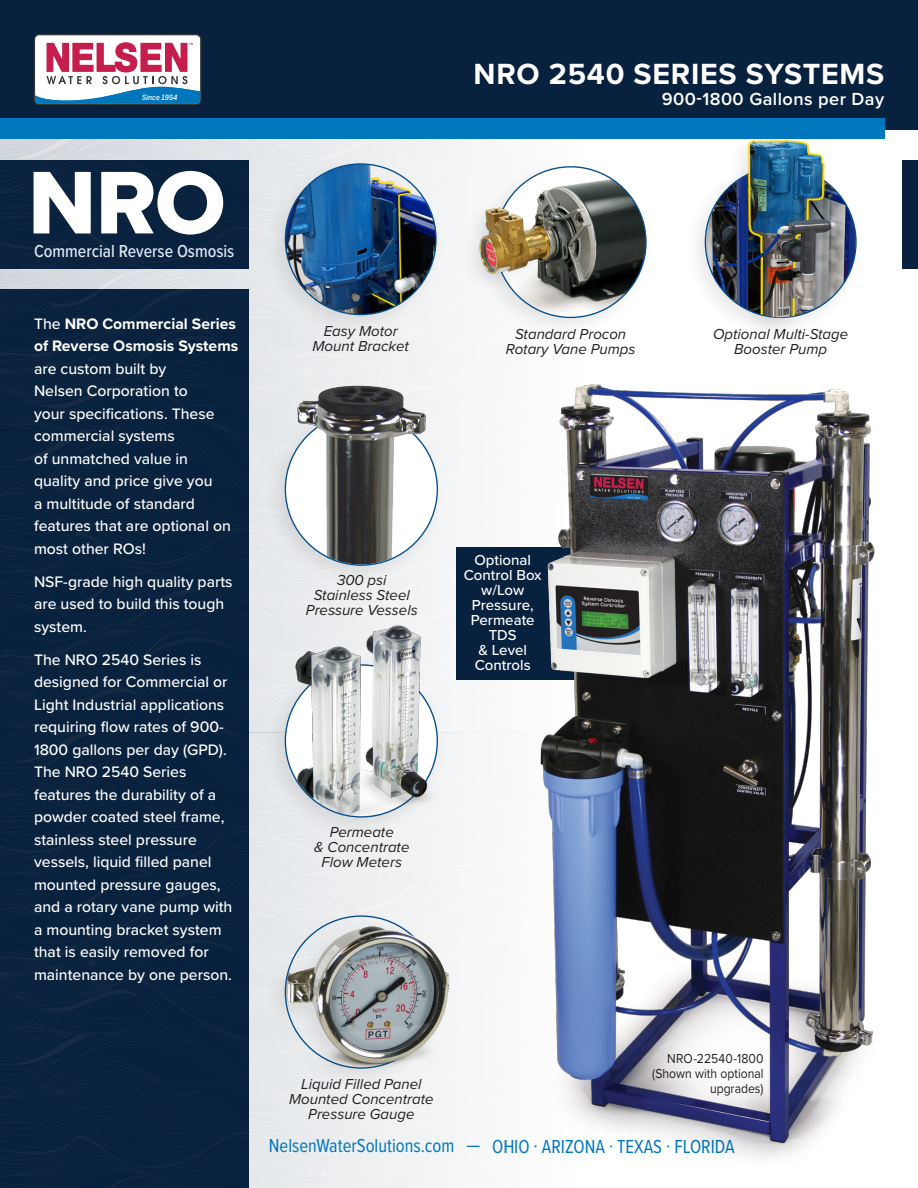
<style>
.page{position:relative;width:918px;height:1188px;background:#fff}
.page>*{position:absolute;margin:0;border:0;box-sizing:border-box;transform-origin:0 0}
.intro_body{font:92.25px "Proxima Nova Extrabld";color:#fff}
.t1{font:700 30.3px "Proxima Nova";letter-spacing:.025em;color:#fff}
.t2{font:19.5px "Proxima Nova Cond";color:#0077bd;scale:.96 1}
.t3{font:600 18.15px "Proxima Nova";letter-spacing:.025em;color:#fff}
.intro_body-2{font:500 18px "Proxima Nova Cond";color:#e1eaf5}
.t4{font:500 15.75px/22.5px "Proxima Nova";color:#fff}
.t5{font:italic 15px/15px "Proxima Nova";color:#231f20;text-align:center}
.t6{font:500 15px/15px "Proxima Nova";color:#fff;text-align:center}
.t7{font:13.5px/15px "Proxima Nova";color:#231f20;text-align:right;scale:.9 1}
.t8{font:13.5px "Proxima Nova";letter-spacing:.02em;color:#231f20;scale:.9 1}
.t9{font:italic 500 8.1px "Ciutadella";color:#fff}
.s1{font-weight:700}
</style>
<div class="page">
<svg style="left:288px;top:139px;width:181px;height:254px;fill:#f2f3f4"></svg>
<svg style="left:0;top:139px;width:288px;height:254px;background:#31455d"></svg>
<svg style="left:0;top:139px;width:72px;height:17px"></svg>
<svg style="left:167px;top:139px;width:207px;height:58px;background:#8a95a3"></svg>
<div style="left:288px;top:498px;width:169px;height:140px;background:#eeeff1"></div>
<svg style="left:0;top:498px;width:288px;height:196px;background:#1c334d"></svg>
<svg style="left:0;top:393px;width:461px;height:105px;background:#243a53"></svg>
<div style="left:288px;top:800px;width:176px;height:196px;background:#eff1f2"></div>
<svg style="left:0;top:800px;width:288px;height:196px;background:#1c334d"></svg>
<svg style="left:0;top:694px;width:506px;height:106px;background:#374a61"></svg>
<div style="left:288px;top:1102px;width:168px;height:86px;background:#eff0f2"></div>
<svg style="left:0;top:1102px;width:288px;height:86px;background:#253b54"></svg>
<svg style="left:0;top:996px;width:458px;height:106px;background:#2b4058"></svg>
<div style="left:0;top:0;width:918px;height:130px;background:#08213e"></div>
<div style="left:0;top:119px;width:884px;height:20px;background:#0077bd"></div>
<div style="left:903px;top:160px;width:15px;height:108px;background:#08213e"></div>
<div style="left:263px;top:405px;width:183px;height:183px;background:#231f20;opacity:.1"></div>
<img style="left:286px;top:414px;width:151px;height:150px;border-radius:75px">
<img style="left:286px;top:379px;width:151px;height:126px">
<div style="left:263px;top:907px;width:183px;height:183px;background:#e7eaec"></div>
<img style="left:286px;top:917px;width:151px;height:150px;border-radius:75px">
<img style="left:296px;top:917px;width:156px;height:150px">
<div style="left:263px;top:656px;width:183px;height:183px;background:#e7e9ec"></div>
<img style="left:286px;top:742px;width:49px;height:74px">
<img style="left:286px;top:638px;width:49px;height:104px">
<img style="left:335px;top:609px;width:124px;height:216px">
<div style="left:456px;top:547px;width:134px;height:133px;background:#08213e"></div>
<img style="left:506px;top:384px;width:369px;height:774px">
<img style="left:568px;top:168px;width:78px;height:149px">
<div style="left:459px;top:200px;width:99px;height:95px;background:#f4f5f6"></div>
<img style="left:475px;top:168px;width:93px;height:149px">
<svg style="left:34px;top:34px;width:167px;height:71px;background:#bda8bc"></svg>
<div style="left:263px;top:155px;width:182px;height:182px;background:#231f20;opacity:.1"></div>
<img style="left:285px;top:164px;width:151px;height:151px;border-radius:75px">
<div style="left:727px;top:132px;width:106px;height:207px;background:#231f20;opacity:.1"></div>
<img style="left:705px;top:133px;width:151px;height:184px">
<p class="t9" style="left:142px;top:93px;width:37px">Since 1954</p>
<p class="intro_body" style="left:28px;top:134px;width:199px">NRO</p>
<p class="intro_body-2" style="left:34px;top:237px;width:202px">Commercial Reverse Osmosis</p>
<p class="t4" style="left:34px;top:312px;width:206px">The <span class="s1">NRO Commercial Series of Reverse Osmosis Systems </span>are custom built by<br>Nelsen Corporation to<br>your specifications. These commercial systems<br>of unmatched value in quality and price give you<br>a multitude of standard features that are optional on most other ROs!</p>
<p class="t4" style="left:34px;top:570px;width:200px">NSF-grade high quality parts are used to build this tough system.</p>
<p class="t4" style="left:34px;top:648px;width:200px">The NRO 2540 Series is designed for Commercial or<br>Light Industrial applications requiring flow rates of 900-<br>1800 gallons per day (GPD).<br>The NRO 2540 Series features the durability of a powder coated steel frame, stainless steel pressure vessels, liquid filled panel mounted pressure gauges, and a rotary vane pump with a mounting bracket system that is easily removed for maintenance by one person.</p>
<p class="t1" style="left:474px;top:51px;width:412px">NRO 2540 SERIES SYSTEMS</p>
<p class="t3" style="left:662px;top:86px;width:224px">900-1800 Gallons per Day</p>
<p class="t5" style="left:313px;top:323px;width:98px">Easy Motor<br>Mount Bracket</p>
<p class="t5" style="left:506px;top:326px;width:131px">Standard Procon<br>Rotary Vane Pumps</p>
<p class="t5" style="left:713px;top:326px;width:137px">Optional Multi-Stage<br>Booster Pump</p>
<p class="t5" style="left:306px;top:572px;width:113px">300 psi<br>Stainless Steel<br>Pressure Vessels</p>
<p class="t6" style="left:474px;top:552px;width:58px">Optional</p>
<p class="t6" style="left:464px;top:567px;width:79px">Control Box w/Low<br>Pressure,<br>Permeate<br>TDS<br>&amp; Level<br>Controls</p>
<p class="t5" style="left:314px;top:824px;width:97px">Permeate<br>&amp; Concentrate<br>Flow Meters</p>
<p class="t5" style="left:289px;top:1076px;width:146px">Liquid Filled Panel<br>Mounted Concentrate<br>Pressure Gauge</p>
<p class="t8" style="left:667px;top:1049px;width:108px">NRO-22540-1800</p>
<p class="t7" style="left:652px;top:1066px;width:125px">(Shown with optional upgrades)</p>
<p class="t2" style="left:269px;top:1132px;width:487px">NelsenWaterSolutions.com — OHIO · ARIZONA · TEXAS · FLORIDA</p>
</div>
